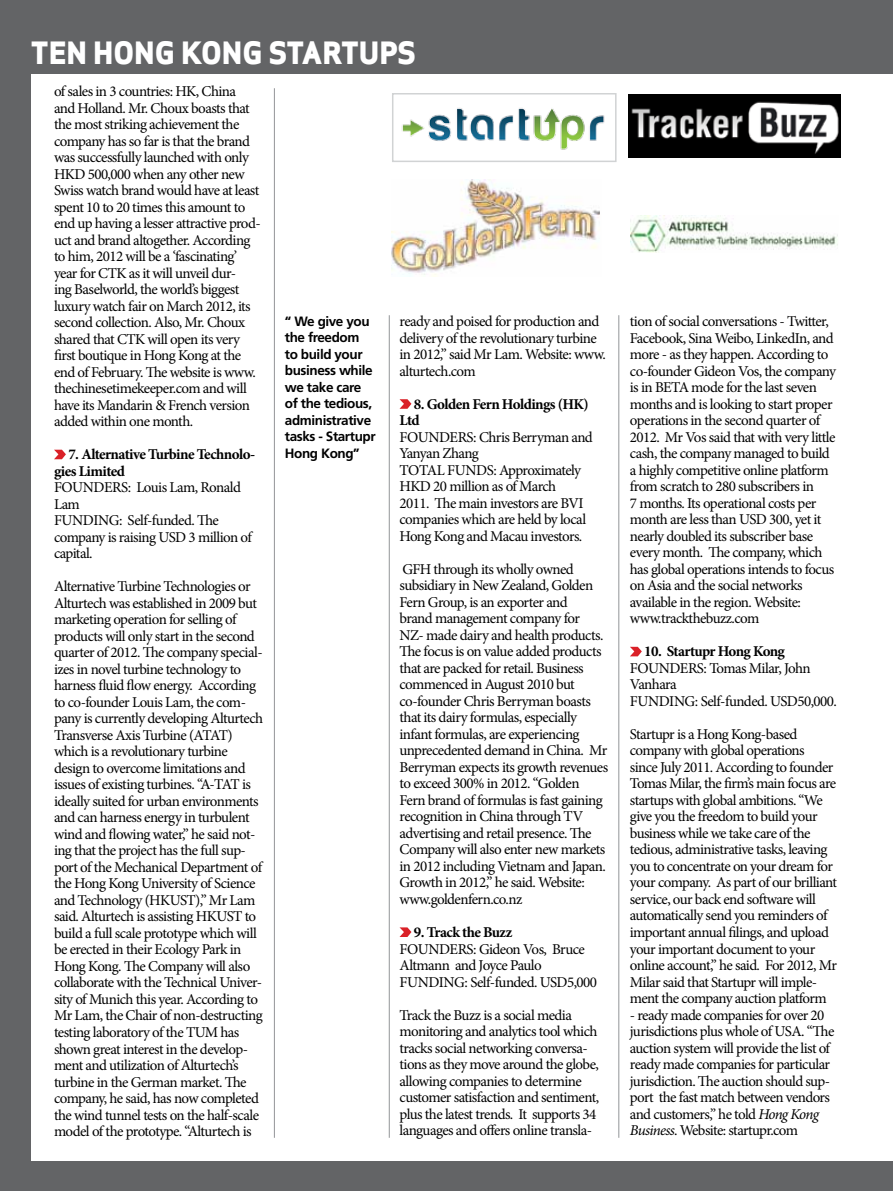
<style>
.page{position:relative;width:893px;height:1191px;background:#fff}
.page>*{position:absolute;margin:0;border:0;box-sizing:border-box;transform-origin:0 0}
.t1{font:800 30px "Apex Sans";color:#fff}
.t2{font:15px/16.5px "Minion Pro";letter-spacing:-.04em;color:#000}
.t3{font:700 15px/16.5px "Minion Pro";letter-spacing:-.04em;color:#000}
.t4{font:700 13.5px/16.5px "Frutiger";letter-spacing:-.03em;color:#000}
.s1{font-style:italic}
</style>
<div class="page">
<hr style="left:389px;top:315px;width:1px;height:822px;background:#939598">
<hr style="left:619px;top:315px;width:1px;height:822px;background:#939598">
<div style="left:0;top:0;width:31px;height:1176px;background:#636466"></div>
<div style="left:0;top:1161px;width:893px;height:30px;background:#636466"></div>
<div style="left:0;top:0;width:893px;height:74px;background:#636466"></div>
<hr style="left:274px;top:88px;width:1px;height:1049px;background:#939598">
<svg style="left:54px;top:450px;width:12px;height:9px"></svg>
<svg style="left:400px;top:399px;width:11px;height:10px"></svg>
<svg style="left:400px;top:927px;width:11px;height:10px"></svg>
<svg style="left:630px;top:647px;width:12px;height:9px"></svg>
<img style="left:628px;top:95px;width:212px;height:62px">
<img style="left:402px;top:108px;width:203px;height:42px">
<div style="left:392px;top:93px;width:225px;height:69px;border:2px solid #d1d3d4"></div>
<img style="left:392px;top:179px;width:208px;height:97px">
<img style="left:630px;top:215px;width:208px;height:38px">
<h1 class="t1" style="left:31px;top:33px;width:387px">TEN HONG KONG STARTUPS</h1>
<p class="t2" style="left:54px;top:83px;width:208px">of sales in 3 countries: HK, China and Holland. Mr. Choux boasts that the most striking achievement the company has so far is that the brand was successfully launched with only HKD 500,000 when any other new Swiss watch brand would have at least spent 10 to 20 times this amount to end up having a lesser attractive prod&shy;uct and brand altogether. According to him, 2012 will be a ‘fascinating’ year for CTK as it will unveil dur-<br>ing Baselworld, the world’s biggest luxury watch fair on March 2012, its second collection. Also, Mr. Choux shared that CTK will open its very first boutique in Hong Kong at the end of February. The website is www. thechinesetimekeeper.com and will have its Mandarin &amp; French version added within one month.</p>
<p class="t3" style="left:54px;top:446px;width:203px;text-indent:14px">7. Alternative Turbine Technolo&shy;gies Limited</p>
<p class="t2" style="left:54px;top:479px;width:18px">Founders</p>
<p class="t2" style="left:128px;top:479px;width:115px">: Louis Lam, Ronald</p>
<p class="t2" style="left:54px;top:496px;width:27px">Lam<br>Funding</p>
<p class="t2" style="left:400px;top:313px;width:208px">ready and poised for production and delivery of the revolutionary turbine in 2012,” said Mr Lam. Website: www. alturtech.com</p>
<p class="t3" style="left:400px;top:395px;width:191px;text-indent:14px">8. Golden Fern Holdings (HK)<br>Ltd</p>
<p class="t2" style="left:400px;top:429px;width:18px">Founders</p>
<p class="t4" style="left:285px;top:313px;width:92px">“ We give you the freedom to build your business while we take care of the tedious, administrative tasks - Startupr<br>Hong Kong”</p>
<p class="t2" style="left:400px;top:429px;width:195px;text-indent:74px">: Chris Berryman and<br>Yanyan Zhang<br>Total</p>
<p class="t2" style="left:400px;top:462px;width:188px;text-indent:94px">: Approximately<br>HKD 20 million as of March<br>2011. The main investors are BVI companies which are held by local<br>Hong Kong and Macau investors.</p>
<p class="t2" style="left:400px;top:561px;width:210px">GFH through its wholly owned subsidiary in New Zealand, Golden Fern Group, is an exporter and<br>brand management company for<br>NZ- made dairy and health products.<br>The focus is on value added products that are packed for retail. Business commenced in August 2010 but co-founder Chris Berryman boasts that its dairy formulas, especially infant formulas, are experiencing unprecedented demand in China. Mr Berryman expects its growth revenues to exceed 300% in 2012. “Golden Fern brand of formulas is fast gaining recognition in China through TV advertising and retail presence. The Company will also enter new markets in 2012 including Vietnam and Japan.<br>Growth in 2012,” he said. Website: www.goldenfern.co.nz</p>
<p class="t3" style="left:414px;top:923px;width:100px">9. Track the Buzz</p>
<p class="t2" style="left:400px;top:940px;width:18px">Founders</p>
<p class="t2" style="left:447px;top:462px;width:11px">funds</p>
<p class="t2" style="left:54px;top:512px;width:199px;text-indent:65px">: Self-funded. The company is raising USD 3 million of capital.</p>
<p class="t2" style="left:54px;top:578px;width:211px">Alternative Turbine Technologies or Alturtech was established in 2009 but marketing operation for selling of products will only start in the second quarter of 2012. The company special&shy;izes in novel turbine technology to harness fluid flow energy. According to co-founder Louis Lam, the com&shy;pany is currently developing Alturtech Transverse Axis Turbine (ATAT) which is a revolutionary turbine design to overcome limitations and issues of existing turbines. “A-TAT is ideally suited for urban environments and can harness energy in turbulent wind and flowing water,” he said not&shy;ing that the project has the full sup&shy;port of the Mechanical Department of the Hong Kong University of Science and Technology (HKUST),” Mr Lam said. Alturtech is assisting HKUST to build a full scale prototype which will be erected in their Ecology Park in Hong Kong. The Company will also collaborate with the Technical Univer&shy;sity of Munich this year. According to Mr Lam, the Chair of non-destructing testing laboratory of the TUM has shown great interest in the develop&shy;ment and utilization of Alturtech’s turbine in the German market. The company, he said, has now completed the wind tunnel tests on the half-scale model of the prototype. “Alturtech is</p>
<p class="t2" style="left:400px;top:940px;width:187px;text-indent:74px">: Gideon Vos, Bruce<br>Altmann and Joyce Paulo<br>Funding</p>
<p class="t2" style="left:465px;top:973px;width:134px">: Self-funded. USD5,000</p>
<p class="t2" style="left:400px;top:1006px;width:201px">Track the Buzz is a social media monitoring and analytics tool which tracks social networking conversa&shy;tions as they move around the globe, allowing companies to determine customer satisfaction and sentiment, plus the latest trends. It supports 34 languages and offers online transla-</p>
<p class="t2" style="left:630px;top:313px;width:208px">tion of social conversations - Twitter, Facebook, Sina Weibo, LinkedIn, and more - as they happen. According to co-founder Gideon Vos, the company is in BETA mode for the last seven months and is looking to start proper operations in the second quarter of 2012. Mr Vos said that with very little cash, the company managed to build a highly competitive online platform from scratch to 280 subscribers in<br>7 months. Its operational costs per month are less than USD 300, yet it nearly doubled its subscriber base every month. The company, which has global operations intends to focus on Asia and the social networks available in the region. Website: www.trackthebuzz.com</p>
<p class="t3" style="left:644px;top:643px;width:142px">10. Startupr Hong Kong</p>
<p class="t2" style="left:630px;top:660px;width:18px">Founders</p>
<p class="t2" style="left:704px;top:660px;width:109px">: Tomas Milar, John</p>
<p class="t2" style="left:630px;top:676px;width:48px">Vanhara<br>Funding</p>
<p class="t2" style="left:695px;top:693px;width:143px">: Self-funded. USD50,000.</p>
<p class="t2" style="left:630px;top:726px;width:209px">Startupr is a Hong Kong-based company with global operations<br>since July 2011. According to founder Tomas Milar, the firm’s main focus are startups with global ambitions. “We give you the freedom to build your business while we take care of the tedious, administrative tasks, leaving you to concentrate on your dream for your company. As part of our brilliant service, our back end software will automatically send you reminders of important annual filings, and upload your important document to your online account,” he said. For 2012, Mr Milar said that Startupr will imple&shy;ment the company auction platform</p>
<p class="t2" style="left:630px;top:1006px;width:206px">- ready made companies for over 20 jurisdictions plus whole of USA. “The auction system will provide the list of ready made companies for particular jurisdiction. The auction should sup&shy;port the fast match between vendors and customers,” he told <span class="s1">Hong Kong Business</span>. Website: startupr.com</p>
</div>
